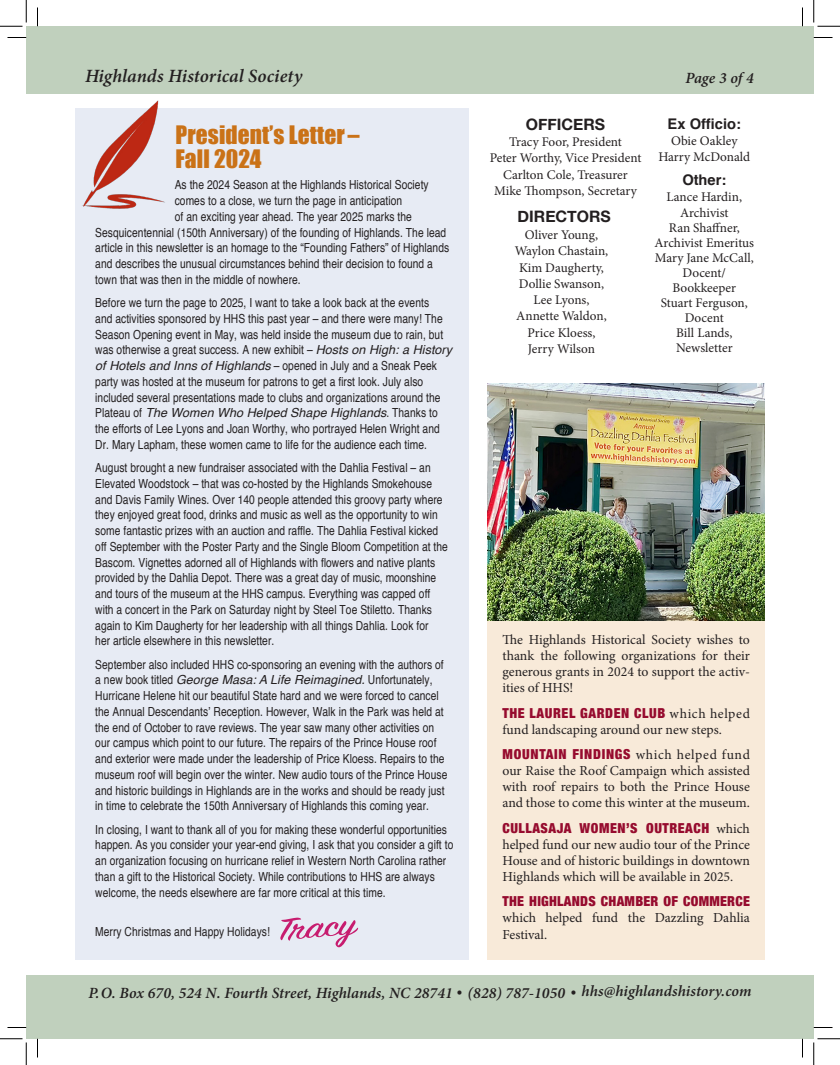
<style>
.page{position:relative;width:840px;height:1065px;background:#fff}
.page>*{position:absolute;margin:0;border:0;box-sizing:border-box;transform-origin:0 0}
.t1{font:33.75px "Sign Painter House Script";color:#c71c6f;scale:1.4 1}
.t2{font:23.38px "Impact";letter-spacing:.005em;color:#ca7217}
.t3{font:italic 600 18.75px "Minion Pro";letter-spacing:.005em;color:#231f20}
.t4{font:700 15.75px "Helvetica Neue";color:#231f20}
.t5{font:italic 600 15.62px "Minion Pro";letter-spacing:.005em;color:#231f20}
.t6{font:700 14.62px "Helvetica";color:#231f20}
.t7{font:13.75px/15.9px "Minion Pro";color:#231f20;text-align:justify}
.t8{font:13.25px/16.2px "Minion Pro";color:#231f20;text-align:center}
.t9{font:condensed 12.5px/15.8px "Helvetica";letter-spacing:.005em;color:#231f20}
.s1{font-style:italic;font-stretch:normal}
.s2{font-family:"Helvetica Neue";font-weight:900;font-stretch:condensed;color:#960b2e}
</style>
<div class="page">
<div style="left:26px;top:26px;width:788px;height:68px;background:#c0d0bd"></div>
<div style="left:26px;top:975px;width:788px;height:64px;background:#c0d0bd"></div>
<div style="left:75px;top:109px;width:394px;height:851px;background:#e1e7f2"></div>
<img style="left:75px;top:100px;width:92px;height:109px">
<div style="left:488px;top:582px;width:277px;height:378px;background:#f8ead9"></div>
<img style="left:488px;top:384px;width:277px;height:237px">
<svg style="left:8px;top:37px;width:18px;height:1px"></svg>
<svg style="left:814px;top:37px;width:18px;height:1px"></svg>
<svg style="left:8px;top:1027px;width:18px;height:1px"></svg>
<svg style="left:814px;top:1027px;width:18px;height:1px"></svg>
<svg style="left:37px;top:8px;width:1px;height:18px"></svg>
<svg style="left:37px;top:1039px;width:1px;height:19px"></svg>
<svg style="left:802px;top:8px;width:1px;height:18px"></svg>
<svg style="left:802px;top:1039px;width:1px;height:19px"></svg>
<svg style="left:0;top:0;width:27px;height:27px"></svg>
<svg style="left:0;top:1039px;width:27px;height:26px"></svg>
<svg style="left:814px;top:0;width:26px;height:27px"></svg>
<svg style="left:814px;top:1039px;width:26px;height:26px"></svg>
<p class="t3" style="left:85px;top:63px;width:219px">Highlands Historical Society</p>
<p class="t5" style="left:685px;top:67px;width:70px">Page 3 of 4</p>
<p class="t4" style="left:526px;top:112px;width:81px">OFFICERS</p>
<p class="t6" style="left:668px;top:112px;width:75px">Ex Officio:</p>
<p class="t8" style="left:671px;top:133px;width:68px">Obie Oakley</p>
<p class="t8" style="left:658px;top:149px;width:93px">Harry McDonald</p>
<p class="t2" style="left:175px;top:117px;width:185px">President’s Letter –</p>
<p class="t2" style="left:175px;top:141px;width:88px">Fall 2024</p>
<p class="t8" style="left:509px;top:134px;width:114px">Tracy Foor, President</p>
<p class="t8" style="left:490px;top:150px;width:153px">Peter Worthy, Vice President</p>
<p class="t8" style="left:503px;top:166px;width:126px">Carlton Cole, Treasurer</p>
<p class="t8" style="left:494px;top:183px;width:144px">Mike Thompson, Secretary</p>
<p class="t6" style="left:682px;top:168px;width:45px">Other:</p>
<p class="t8" style="left:667px;top:189px;width:77px;line-height:15.5px">Lance Hardin,<br>Archivist</p>
<p class="t8" style="left:655px;top:220px;width:101px;line-height:15px">Ran Shaffner,<br>Archivist Emeritus</p>
<p class="t8" style="left:655px;top:250px;width:100px;line-height:15px">Mary Jane McCall,<br>Docent/<br>Bookkeeper</p>
<p class="t8" style="left:661px;top:294px;width:89px">Stuart Ferguson,</p>
<p class="t8" style="left:685px;top:309px;width:40px">Docent</p>
<p class="t8" style="left:676px;top:325px;width:58px;line-height:15.5px;text-align:left">Bill Lands,<br>Newsletter</p>
<p class="t9" style="left:175px;top:177px;width:256px">As the 2024 Season at the Highlands Historical Society</p>
<p class="t9" style="left:175px;top:193px;width:229px">comes to a close, we turn the page in anticipation</p>
<p class="t9" style="left:175px;top:208px;width:239px">of an exciting year ahead. The year 2025 marks the</p>
<p class="t9" style="left:95px;top:224px;width:353px">Sesquicentennial (150th Anniversary) of the founding of Highlands. The lead</p>
<p class="t9" style="left:95px;top:240px;width:356px">article in this newsletter is an homage to the “Founding Fathers” of Highlands</p>
<p class="t9" style="left:95px;top:256px;width:339px">and describes the unusual circumstances behind their decision to found a</p>
<p class="t9" style="left:95px;top:271px;width:207px">town that was then in the middle of nowhere.</p>
<p class="t9" style="left:95px;top:295px;width:358px">Before we turn the page to 2025, I want to take a look back at the events<br>and activities sponsored by HHS this past year – and there were many! The Season Opening event in May, was held inside the museum due to rain, but was otherwise a great success. A new exhibit – <span class="s1">Hosts on High: a History of Hotels and Inns of Highlands</span> – opened in July and a Sneak Peek party was hosted at the museum for patrons to get a first look. July also included several presentations made to clubs and organizations around the Plateau of <span class="s1">The Women Who Helped Shape Highlands</span>. Thanks to the efforts of Lee Lyons and Joan Worthy, who portrayed Helen Wright and Dr. Mary Lapham, these women came to life for the audience each time.</p>
<p class="t9" style="left:95px;top:460px;width:354px">August brought a new fundraiser associated with the Dahlia Festival – an Elevated Woodstock – that was co-hosted by the Highlands Smokehouse and Davis Family Wines. Over 140 people attended this groovy party where they enjoyed great food, drinks and music as well as the opportunity to win some fantastic prizes with an auction and raffle. The Dahlia Festival kicked off September with the Poster Party and the Single Bloom Competition at the Bascom. Vignettes adorned all of Highlands with flowers and native plants provided by the Dahlia Depot. There was a great day of music, moonshine and tours of the museum at the HHS campus. Everything was capped off with a concert in the Park on Saturday night by Steel Toe Stiletto. Thanks again to Kim Daugherty for her leadership with all things Dahlia. Look for<br>her article elsewhere in this newsletter.</p>
<p class="t9" style="left:95px;top:656px;width:354px">September also included HHS co-sponsoring an evening with the authors of a new book titled <span class="s1">George Masa: A Life Reimagined.</span> Unfortunately, Hurricane Helene hit our beautiful State hard and we were forced to cancel the Annual Descendants’ Reception. However, Walk in the Park was held at the end of October to rave reviews. The year saw many other activities on our campus which point to our future. The repairs of the Prince House roof and exterior were made under the leadership of Price Kloess. Repairs to the museum roof will begin over the winter. New audio tours of the Prince House and historic buildings in Highlands are in the works and should be ready just in time to celebrate the 150th Anniversary of Highlands this coming year.</p>
<p class="t9" style="left:95px;top:821px;width:360px">In closing, I want to thank all of you for making these wonderful opportunities happen. As you consider your year-end giving, I ask that you consider a gift to an organization focusing on hurricane relief in Western North Carolina rather than a gift to the Historical Society. While contributions to HHS are always welcome, the needs elsewhere are far more critical at this time.</p>
<p class="t9" style="left:95px;top:923px;width:176px">Merry Christmas and Happy Holidays!</p>
<p class="t4" style="left:518px;top:204px;width:95px">DIRECTORS</p>
<p class="t8" style="left:515px;top:227px;width:95px">Oliver Young,<br>Waylon Chastain,<br>Kim Daugherty,<br>Dollie Swanson,<br>Lee Lyons,<br>Annette Waldon,<br>Price Kloess,<br>Jerry Wilson</p>
<p class="t7" style="left:502px;top:632px;width:249px">The Highlands Historical Society wishes to thank the following organizations for their generous grants in 2024 to support the activ&shy;ities of HHS!</p>
<p class="t7" style="left:502px;top:705px;width:249px"><span class="s2">THE LAUREL GARDEN CLUB</span> which helped fund landscaping around our new steps.</p>
<p class="t7" style="left:502px;top:747px;width:249px"><span class="s2">MOUNTAIN FINDINGS</span> which helped fund our Raise the Roof Campaign which assisted with roof repairs to both the Prince House and those to come this winter at the museum.</p>
<p class="t7" style="left:502px;top:821px;width:249px"><span class="s2">CULLASAJA WOMEN’S OUTREACH</span> which helped fund our new audio tour of the Prince House and of historic buildings in downtown Highlands which will be available in 2025.</p>
<p class="t7" style="left:502px;top:894px;width:249px"><span class="s2">THE HIGHLANDS CHAMBER OF COMMERCE </span>which helped fund the Dazzling Dahlia</p>
<p class="t1" style="left:276px;top:910px;width:58px;rotate:-5deg">Tracy</p>
<p class="t7" style="left:502px;top:926px;width:46px">Festival.</p>
<p class="t5" style="left:88px;top:982px;width:665px">P.O. Box 670, 524 N. Fourth Street, Highlands, NC 28741 • (828) 787-1050 • hhs@highlandshistory.com</p>
</div>
